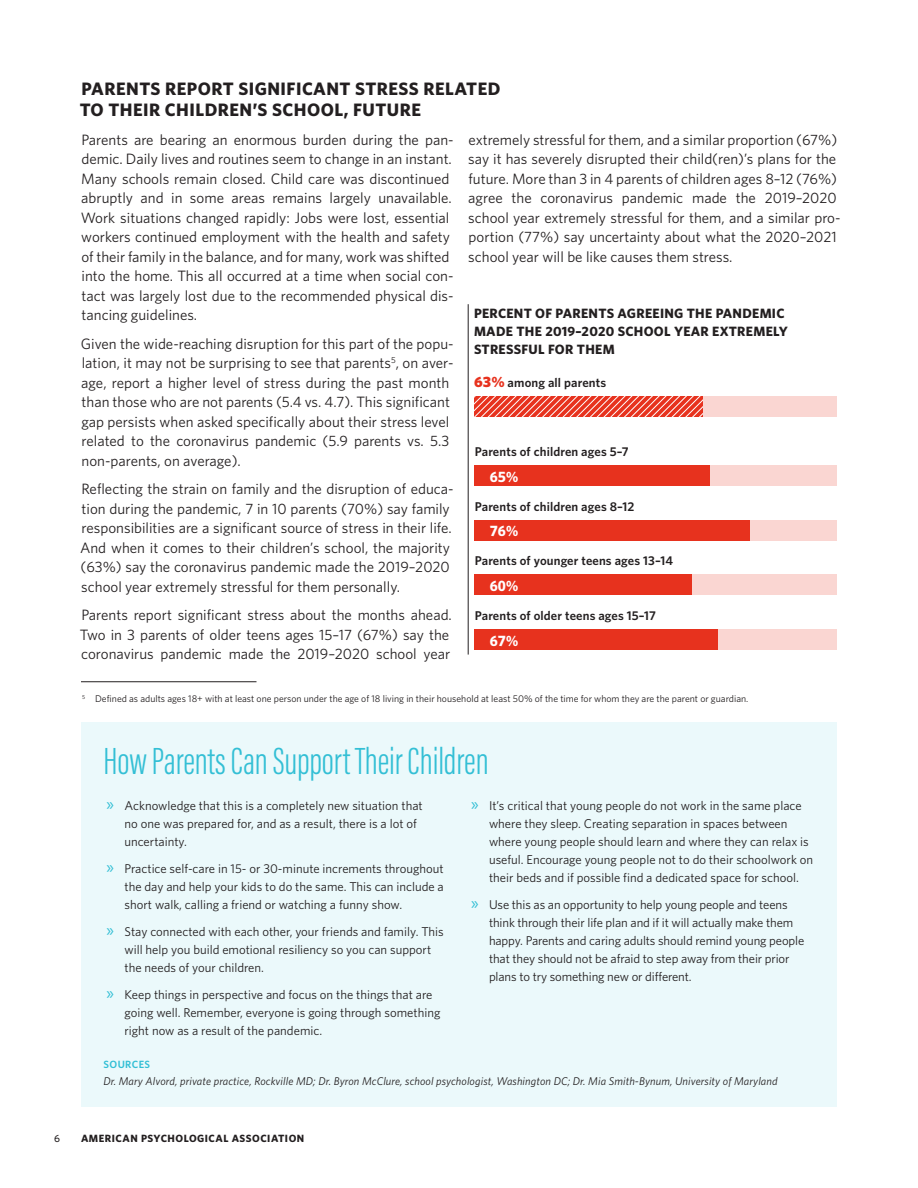
<style>
.page{position:relative;width:918px;height:1188px;background:#fff}
.page>*{position:absolute;margin:0;border:0;box-sizing:border-box;transform-origin:0 0}
.SIDEBAR_H1{font:300 39px "Acumin Pro Extra Cond";letter-spacing:-.005em;color:#33bfd5}
.t1{font:700 18px/21px "Whitney";letter-spacing:.025em;color:#231f20}
.TX{font:15px/19.5px "Whitney";color:#231f20}
.bar_chart{font:700 15px "Whitney";color:#fff}
.Infographic_Header{font:700 13.5px/18px "Whitney";letter-spacing:.02em;color:#231f20}
.t2{font:12.75px/18px "Whitney";color:#231f20}
.Infographic_text{font:600 12.75px "Whitney";letter-spacing:.01em;color:#231f20}
.SIDEBAR_source{font:italic 11.25px "Whitney";letter-spacing:.01em;color:#231f20}
.t3{font:700 10.5px "Whitney";letter-spacing:.05em;color:#231f20}
.SIDEBAR_Source_Heade{font:600 10.5px "Whitney";letter-spacing:.04em;color:#33bfd5}
.t4{font:500 10.5px "Whitney";color:#231f20}
.Footnote_text{font:9.75px "Whitney";color:#231f20}
.s1{font-weight:900;font-size:15px;color:#e7321e}
.s2{font-family:"Myriad Pro";font-size:18px;color:#33bfd5}
</style>
<div class="page">
<hr style="left:81px;top:681px;width:175px;height:1px;background:#231f20">
<div style="left:81px;top:723px;width:756px;height:384px;background:#ebf9fb"></div>
<div style="left:474px;top:396px;width:363px;height:21px;background:#fad6d2"></div>
<svg style="left:474px;top:396px;width:229px;height:21px;background:#eb5c4c"></svg>
<div style="left:474px;top:465px;width:363px;height:21px;background:#fad6d2"></div>
<div style="left:474px;top:465px;width:236px;height:21px;background:#e7321e"></div>
<div style="left:474px;top:520px;width:363px;height:21px;background:#fad6d2"></div>
<div style="left:474px;top:520px;width:276px;height:21px;background:#e7321e"></div>
<div style="left:474px;top:574px;width:363px;height:21px;background:#fad6d2"></div>
<div style="left:474px;top:574px;width:218px;height:21px;background:#e7321e"></div>
<div style="left:474px;top:629px;width:363px;height:21px;background:#fad6d2"></div>
<div style="left:474px;top:629px;width:243px;height:21px;background:#e7321e"></div>
<hr style="left:468px;top:304px;width:1px;height:351px;background:#231f20">
<h2 class="t1" style="left:80px;top:78px;width:422px">PARENTS REPORT SIGNIFICANT STRESS RELATED<br>TO THEIR CHILDREN’S SCHOOL, FUTURE</h2>
<p class="TX" style="left:81px;top:130px;width:374px">Parents are bearing an enormous burden during the pan&shy;demic. Daily lives and routines seem to change in an instant.<br>Many schools remain closed. Child care was discontinued abruptly and in some areas remains largely unavailable.<br>Work situations changed rapidly: Jobs were lost, essential workers continued employment with the health and safety of their family in the balance, and for many, work was shifted into the home. This all occurred at a time when social con&shy;tact was largely lost due to the recommended physical dis&shy;tancing guidelines.</p>
<p class="TX" style="left:81px;top:334px;width:374px">Given the wide-reaching disruption for this part of the popu&shy;lation, it may not be surprising to see that parents<sup>5</sup>, on aver&shy;age, report a higher level of stress during the past month than those who are not parents (5.4 vs. 4.7). This significant gap persists when asked specifically about their stress level related to the coronavirus pandemic (5.9 parents vs. 5.3 non-parents, on average).</p>
<p class="TX" style="left:80px;top:479px;width:375px">Reflecting the strain on family and the disruption of educa&shy;tion during the pandemic, 7 in 10 parents (70%) say family responsibilities are a significant source of stress in their life.<br>And when it comes to their children’s school, the majority (63%) say the coronavirus pandemic made the 2019–2020 school year extremely stressful for them personally.</p>
<p class="TX" style="left:80px;top:605px;width:374px">Parents report significant stress about the months ahead.<br>Two in 3 parents of older teens ages 15–17 (67%) say the coronavirus pandemic made the 2019–2020 school year</p>
<p class="TX" style="left:468px;top:130px;width:374px">extremely stressful for them, and a similar proportion (67%) say it has severely disrupted their child(ren)’s plans for the future. More than 3 in 4 parents of children ages 8–12 (76%) agree the coronavirus pandemic made the 2019–2020 school year extremely stressful for them, and a similar pro&shy;portion (77%) say uncertainty about what the 2020–2021 school year will be like causes them stress.</p>
<p class="Infographic_Header" style="left:474px;top:304px;width:315px">PERCENT OF PARENTS AGREEING THE PANDEMIC<br>MADE THE 2019–2020 SCHOOL YEAR EXTREMELY<br>STRESSFUL FOR THEM</p>
<p class="Infographic_text" style="left:474px;top:374px;width:134px"><span class="s1">63%</span> among all parents</p>
<p class="Infographic_text" style="left:475px;top:443px;width:155px">Parents of children ages 5–7</p>
<p class="bar_chart" style="left:490px;top:466px;width:30px">65%</p>
<p class="Infographic_text" style="left:475px;top:498px;width:161px">Parents of children ages 8–12</p>
<p class="bar_chart" style="left:490px;top:521px;width:30px">76%</p>
<p class="Infographic_text" style="left:475px;top:552px;width:200px">Parents of younger teens ages 13–14</p>
<p class="bar_chart" style="left:490px;top:576px;width:30px">60%</p>
<p class="Infographic_text" style="left:475px;top:607px;width:183px">Parents of older teens ages 15–17</p>
<p class="bar_chart" style="left:490px;top:630px;width:30px">67%</p>
<p class="Footnote_text" style="left:82px;top:692px;width:668px"><sup>5</sup> Defined as adults ages 18+ with at least one person under the age of 18 living in their household at least 50% of the time for whom they are the parent or guardian.</p>
<p class="SIDEBAR_H1" style="left:104px;top:738px;width:387px">How Parents Can Support Their Children</p>
<p class="t2" style="left:124px;top:796px;width:300px;text-indent:-18px"><span class="s2">»</span> Acknowledge that this is a completely new situation that no one was prepared for, and as a result, there is a lot of uncertainty.</p>
<p class="t2" style="left:124px;top:859px;width:321px;text-align:justify;text-indent:-18px"><span class="s2">»</span> Practice self-care in 15- or 30-minute increments throughout the day and help your kids to do the same. This can include a short walk, calling a friend or watching a funny show.</p>
<p class="t2" style="left:124px;top:922px;width:321px;text-indent:-18px"><span class="s2">»</span> Stay connected with each other, your friends and family. This will help you build emotional resiliency so you can support the needs of your children.</p>
<p class="t2" style="left:124px;top:985px;width:317px;text-indent:-18px"><span class="s2">»</span> Keep things in perspective and focus on the things that are going well. Remember, everyone is going through something right now as a result of the pandemic.</p>
<p class="t2" style="left:489px;top:796px;width:326px;text-indent:-18px"><span class="s2">»</span> It’s critical that young people do not work in the same place where they sleep. Creating separation in spaces between where young people should learn and where they can relax is useful. Encourage young people not to do their schoolwork on their beds and if possible find a dedicated space for school.</p>
<p class="t2" style="left:489px;top:895px;width:317px;text-indent:-18px"><span class="s2">»</span> Use this as an opportunity to help young people and teens think through their life plan and if it will actually make them happy. Parents and caring adults should remind young people that they should not be afraid to step away from their prior plans to try something new or different.</p>
<p class="SIDEBAR_Source_Heade" style="left:104px;top:1057px;width:48px">SOURCES</p>
<p class="SIDEBAR_source" style="left:104px;top:1073px;width:676px">Dr. Mary Alvord, private practice, Rockville MD; Dr. Byron McClure, school psychologist, Washington DC; Dr. Mia Smith-Bynum, University of Maryland</p>
<p class="t4" style="left:54px;top:1132px;width:7px">6</p>
<p class="t3" style="left:81px;top:1132px;width:225px">AMERICAN PSYCHOLOGICAL ASSOCIATION</p>
</div>
